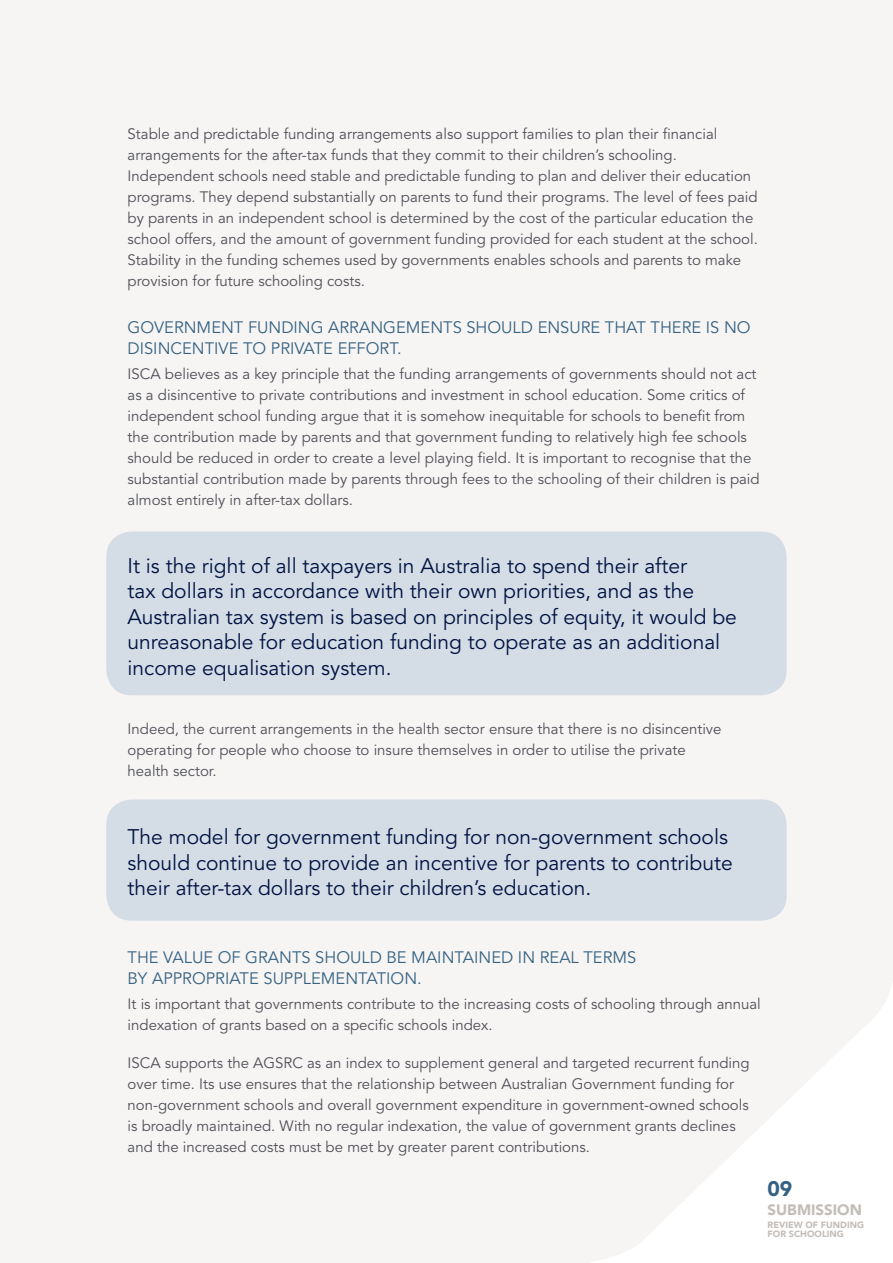
<style>
.page{position:relative;width:893px;height:1263px;background:#f7f5f3}
.page>*{position:absolute;margin:0;border:0;box-sizing:border-box;transform-origin:0 0}
.t1{font:21px/25.5px "Avenir";color:#001241}
.t2{font:900 21px "Avenir";color:#356283}
.t3{font:16.5px "Avenir";color:#356283}
.t4{font:15px/21px "Avenir";color:#4f4f59}
.t5{font:900 15px "Avenir";color:#c3bdb8}
.t6{font:900 9px/9px "Avenir";color:#c3bdb8}
</style>
<div class="page">
<div style="left:106px;top:531px;width:681px;height:164px;background:#d4dce6;border-radius:26px"></div>
<div style="left:106px;top:799px;width:681px;height:122px;background:#d4dce6;border-radius:26px"></div>
<p class="t4" style="left:128px;top:124px;width:632px">Stable and predictable funding arrangements also support families to plan their financial arrangements for the after-tax funds that they commit to their children’s schooling.<br>Independent schools need stable and predictable funding to plan and deliver their education programs. They depend substantially on parents to fund their programs. The level of fees paid by parents in an independent school is determined by the cost of the particular education the school offers, and the amount of government funding provided for each student at the school.<br>Stability in the funding schemes used by governments enables schools and parents to make provision for future schooling costs.</p>
<p class="t3" style="left:128px;top:317px;width:49px">Government</p>
<p class="t3" style="left:248px;top:317px;width:32px">funding</p>
<p class="t3" style="left:328px;top:317px;width:13px">arrangements</p>
<p class="t3" style="left:466px;top:317px;width:83px">should ens</p>
<p class="t3" style="left:569px;top:317px;width:47px">ure that</p>
<p class="t3" style="left:651px;top:317px;width:11px">there</p>
<p class="t3" style="left:706px;top:317px;width:46px">is no</p>
<p class="t3" style="left:128px;top:338px;width:10px">disincenti</p>
<p class="t3" style="left:219px;top:338px;width:96px">ve to private</p>
<p class="t3" style="left:338px;top:338px;width:66px">effort.</p>
<p class="t4" style="left:128px;top:364px;width:634px">ISCA believes as a key principle that the funding arrangements of governments should not act as a disincentive to private contributions and investment in school education. Some critics of independent school funding argue that it is somehow inequitable for schools to benefit from the contribution made by parents and that government funding to relatively high fee schools should be reduced in order to create a level playing field. It is important to recognise that the substantial contribution made by parents through fees to the schooling of their children is paid almost entirely in after-tax dollars.</p>
<p class="t1" style="left:128px;top:553px;width:611px">It is the right of all taxpayers in Australia to spend their after<br>tax dollars in accordance with their own priorities, and as the Australian tax system is based on principles of equity, it would be unreasonable for education funding to operate as an additional income equalisation system.</p>
<p class="t4" style="left:128px;top:719px;width:595px">Indeed, the current arrangements in the health sector ensure that there is no disincentive operating for people who choose to insure themselves in order to utilise the private health sector.</p>
<h1 class="t1" style="left:128px;top:825px;width:607px">The model for government funding for non-government schools should continue to provide an incentive for parents to contribute their after-tax dollars to their children’s education.</h1>
<p class="t3" style="left:128px;top:948px;width:130px">The value of grants</p>
<p class="t3" style="left:315px;top:948px;width:107px">should be maintained</p>
<p class="t3" style="left:518px;top:948px;width:33px">in real</p>
<p class="t3" style="left:583px;top:948px;width:12px">terms</p>
<p class="t3" style="left:128px;top:969px;width:30px">by appr</p>
<p class="t3" style="left:192px;top:969px;width:24px">opriate</p>
<p class="t3" style="left:263px;top:969px;width:31px">supplementati</p>
<p class="t3" style="left:391px;top:969px;width:33px">on.</p>
<p class="t4" style="left:128px;top:994px;width:635px">It is important that governments contribute to the increasing costs of schooling through annual indexation of grants based on a specific schools index.</p>
<p class="t4" style="left:128px;top:1053px;width:624px">ISCA supports the AGSRC as an index to supplement general and targeted recurrent funding over time. Its use ensures that the relationship between Australian Government funding for non-government schools and overall government expenditure in government-owned schools is broadly maintained. With no regular indexation, the value of government grants declines and the increased costs must be met by greater parent contributions.</p>
<h1 class="t2" style="left:767px;top:1176px;width:26px">09</h1>
<p class="t5" style="left:767px;top:1201px;width:96px">SUBMISSION</p>
<p class="t6" style="left:767px;top:1221px;width:98px">REVIEW OF FUNDING<br>FOR SCHOOLING</p>
</div>
